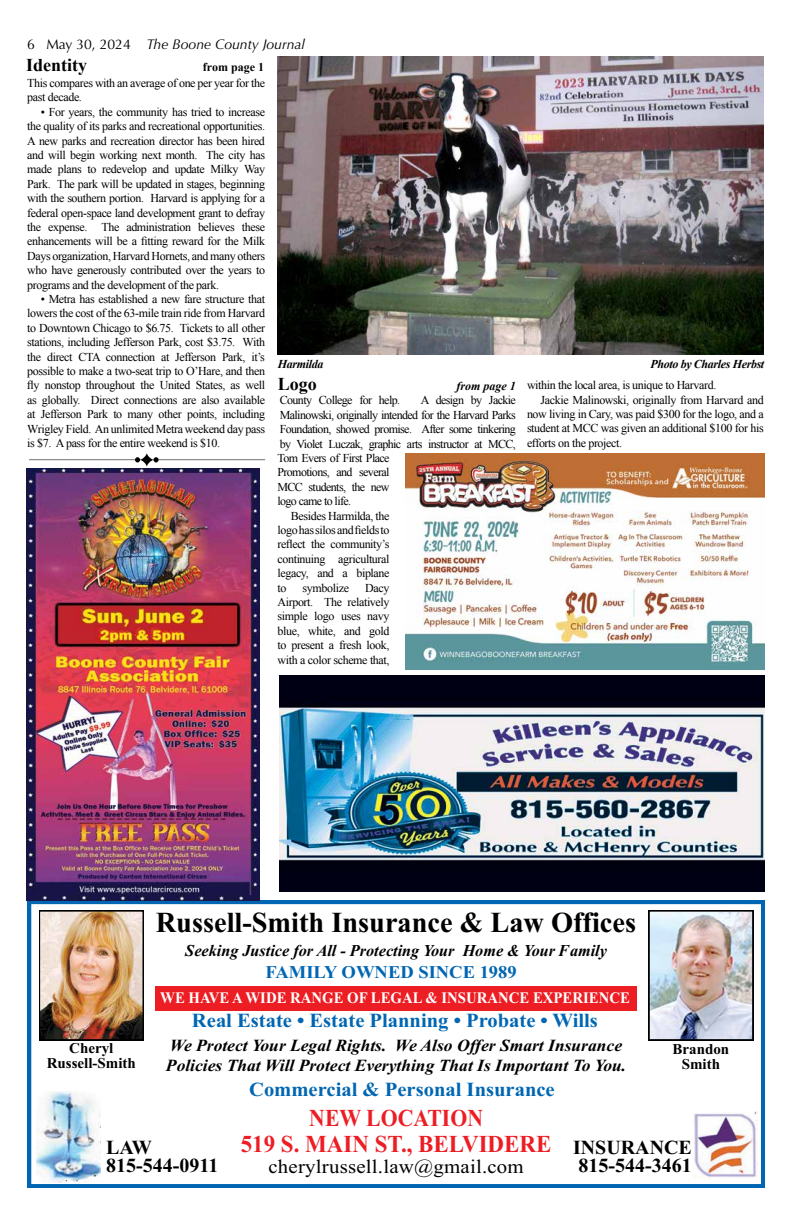
<style>
.page{position:relative;width:792px;height:1224px;background:#fff}
.page>*{position:absolute;margin:0;border:0;box-sizing:border-box;transform-origin:0 0}
.t1{font:700 29px "Times New Roman";color:#000}
.t2{font:700 24.3px "Times New Roman";color:#ed1d24;scale:.95 1}
.t3{font:700 24.3px "Times New Roman";color:#ed1d24;scale:.89 1}
.t4{font:700 20px "Times New Roman";color:#0066b3}
.t5{font:700 20px/18px "Times New Roman";color:#000}
.t6{font:19.6px "Times New Roman";letter-spacing:.01em;color:#000;scale:1.06 1}
.t7{font:700 18px "Times New Roman";color:#0066b3}
.t8{font:700 18px "Times New Roman";color:#000}
.t9{font:italic 700 17px/20.4px "Times New Roman";color:#000}
.t10{font:italic 700 16.6px "Times New Roman";color:#000}
.t11{font:700 16px "Times New Roman";color:#fff;scale:.92 1}
.t12{font:700 15px/15px "Times New Roman";color:#000;text-align:center}
.t13{font:italic 14px "Optima";color:#000}
.t14{font:12px/14.4px "Times New Roman";letter-spacing:-.03em;color:#000;text-align:justify}
.t15{font:italic 700 12px "Times New Roman";letter-spacing:-.03em;color:#000}
.t16{font:12px "Times New Roman";letter-spacing:-.05em;color:#000}
.t17{font:italic 700 12px "Times New Roman";color:#000}
.t18{font:700 12px "Times New Roman";color:#000}
.s1{font-style:normal}
</style>
<div class="page">
<svg style="left:29px;top:454px;width:236px;height:12px"></svg>
<img style="left:405px;top:454px;width:360px;height:216px">
<svg style="left:27px;top:900px;width:738px;height:288px"></svg>
<div style="left:155px;top:986px;width:482px;height:24px;background:#ed1d24"></div>
<img style="left:39px;top:911px;width:105px;height:129px">
<img style="left:649px;top:911px;width:104px;height:129px">
<img style="left:278px;top:56px;width:486px;height:299px">
<img style="left:279px;top:676px;width:486px;height:216px">
<img style="left:26px;top:468px;width:234px;height:432px">
<p class="t13" style="left:27px;top:36px;width:279px"><span class="s1">6 May 30, 2024</span> The Boone County Journal</p>
<h3 class="t8" style="left:26px;top:53px;width:63px">Identity</h3>
<p class="t18" style="left:203px;top:59px;width:63px">from page 1</p>
<p class="t14" style="left:27px;top:76px;width:239px">This compares with an average of one per year for the past decade.</p>
<p class="t14" style="left:27px;top:104px;width:239px;text-indent:14px">• For years, the community has tried to increase the quality of its parks and recreational opportunities.<br>A new parks and recreation director has been hired and will begin working next month. The city has made plans to redevelop and update Milky Way Park. The park will be updated in stages, beginning with the southern portion. Harvard is applying for a federal open-space land development grant to defray the expense. The administration believes these enhancements will be a fitting reward for the Milk Days organization, Harvard Hornets, and many others who have generously contributed over the years to programs and the development of the park.</p>
<p class="t14" style="left:27px;top:292px;width:239px;text-indent:14px">• Metra has established a new fare structure that lowers the cost of the 63-mile train ride from Harvard to Downtown Chicago to $6.75. Tickets to all other stations, including Jefferson Park, cost $3.75. With the direct CTA connection at Jefferson Park, it’s possible to make a two-seat trip to O’Hare, and then fly nonstop throughout the United States, as well as globally. Direct connections are also available at Jefferson Park to many other points, including Wrigley Field. An unlimited Metra weekend day pass is $7. A pass for the entire weekend is $10.</p>
<p class="t15" style="left:278px;top:356px;width:47px">Harmilda</p>
<p class="t15" style="left:651px;top:356px;width:115px">Photo by Charles Herbst</p>
<h3 class="t8" style="left:278px;top:372px;width:41px">Logo</h3>
<p class="t17" style="left:457px;top:378px;width:61px">from page 1</p>
<p class="t14" style="left:280px;top:393px;width:238px;text-indent:141px">A design by Jackie Malinowski, originally intended for the Harvard Parks Foundation, showed promise. After some tinkering by Violet Luczak, graphic arts instructor at MCC,</p>
<p class="t16" style="left:280px;top:392px;width:122px">County College for help.</p>
<p class="t14" style="left:277px;top:451px;width:114px">Tom Evers of First Place Promotions, and several MCC students, the new logo came to life.</p>
<p class="t14" style="left:277px;top:508px;width:114px;text-indent:14px">Besides Harmilda, the logo has silos and fields to reflect the community’s continuing agricultural legacy, and a biplane to</p>
<p class="t14" style="left:303px;top:580px;width:48px">symbolize</p>
<p class="t14" style="left:277px;top:580px;width:114px;text-indent:88px">Dacy Airport. The relatively simple logo uses navy blue, white, and gold to present a fresh look, with a color scheme that,</p>
<p class="t14" style="left:527px;top:378px;width:191px">within the local area, is unique to Harvard.</p>
<p class="t14" style="left:540px;top:392px;width:225px">Jackie Malinowski, originally from Harvard and</p>
<p class="t14" style="left:527px;top:407px;width:238px">now living in Cary, was paid $300 for the logo, and a</p>
<p class="t14" style="left:527px;top:421px;width:238px">student at MCC was given an additional $100 for his</p>
<p class="t14" style="left:527px;top:435px;width:97px">efforts on the project.</p>
<h1 class="t1" style="left:156px;top:903px;width:482px">Russell-Smith Insurance &amp; Law Offices</h1>
<h3 class="t10" style="left:185px;top:939px;width:423px">Seeking Justice for All - Protecting Your Home &amp; Your Family</h3>
<h3 class="t7" style="left:266px;top:960px;width:253px">FAMILY OWNED SINCE 1989</h3>
<h3 class="t11" style="left:160px;top:987px;width:512px">WE HAVE A WIDE RANGE OF LEGAL &amp; INSURANCE EXPERIENCE</h3>
<h3 class="t4" style="left:192px;top:1007px;width:408px">Real Estate • Estate Planning • Probate • Wills</h3>
<h3 class="t9" style="left:166px;top:1034px;width:462px">We Protect Your Legal Rights. We Also Offer Smart Insurance<br>Policies That Will Protect Everything That Is Important To You.</h3>
<h3 class="t4" style="left:249px;top:1076px;width:307px">Commercial &amp; Personal Insurance</h3>
<p class="t12" style="left:47px;top:1039px;width:91px">Cheryl<br>Russell-Smith</p>
<p class="t12" style="left:673px;top:1040px;width:58px">Brandon<br>Smith</p>
<h2 class="t3" style="left:309px;top:1101px;width:197px">NEW LOCATION</h2>
<h2 class="t2" style="left:241px;top:1128px;width:329px">519 S. MAIN ST., BELVIDERE</h2>
<h3 class="t5" style="left:106px;top:1136px;width:114px">LAW<br>815-544-0911</h3>
<h3 class="t5" style="left:573px;top:1136px;width:120px">INSURANCE<br>815-544-3461</h3>
<h3 class="t6" style="left:268px;top:1153px;width:242px">cherylrussell.law@gmail.com</h3>
</div>
